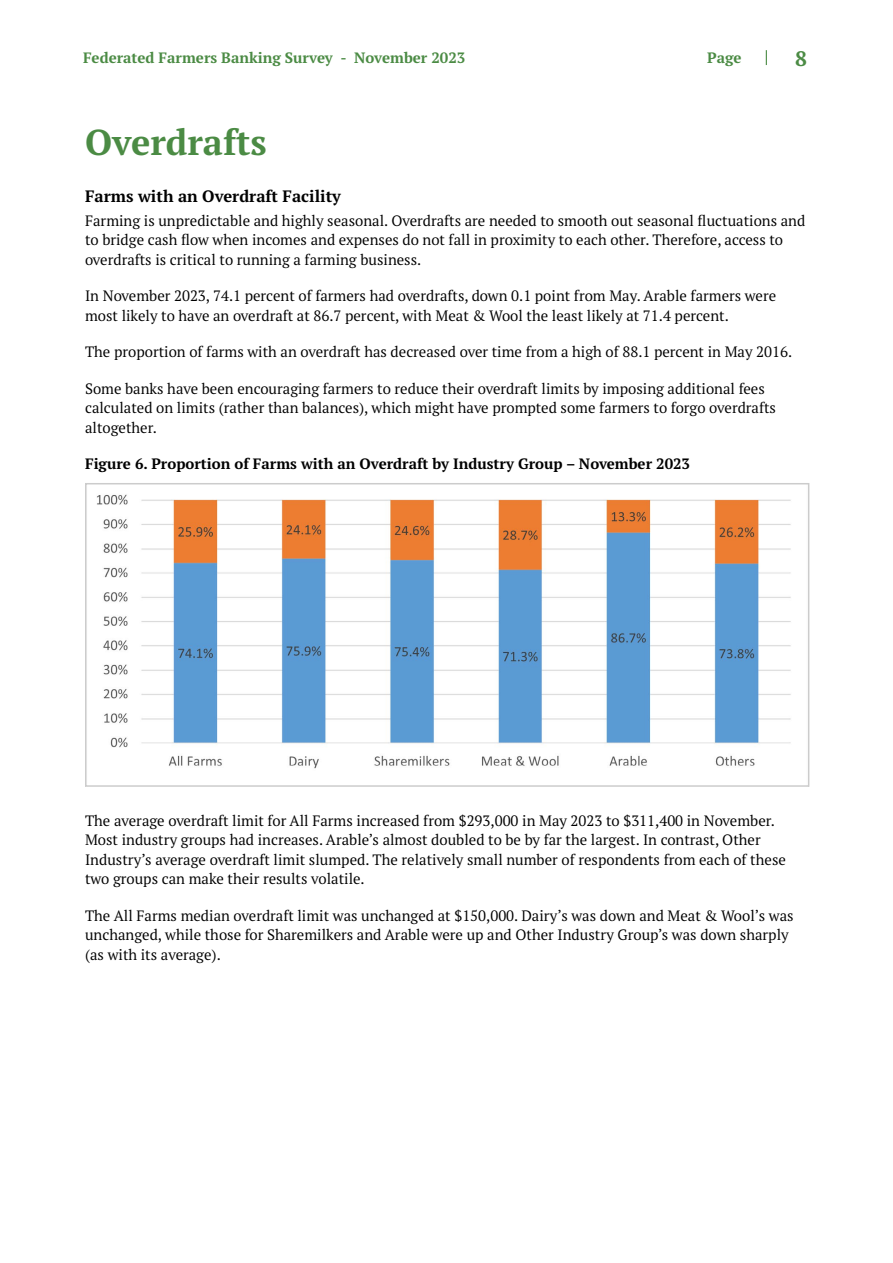
<style>
.page{position:relative;width:893px;height:1263px;background:#fff}
.page>*{position:absolute;margin:0;border:0;box-sizing:border-box;transform-origin:0 0}
.t1{font:700 36px "PT Serif Pro";color:#4b8b44}
.t2{font:700 21px "PT Serif Pro";color:#4b8b44}
.t3{font:700 16.5px "PT Serif Pro";color:#000}
.t4{font:15px/19.5px "PT Serif Pro";color:#000}
.t5{font:700 15px "PT Serif Pro";color:#000}
.t6{font:700 15px "PT Serif Pro";color:#4b8b44}
</style>
<div class="page">
<svg style="left:766px;top:50px;width:1px;height:15px"></svg>
<img style="left:97px;top:494px;width:694px;height:275px">
<div style="left:85px;top:483px;width:724px;height:304px;border:2px solid #ccc"></div>
<p class="t6" style="left:83px;top:48px;width:384px">Federated Farmers Banking Survey - November 2023</p>
<p class="t6" style="left:707px;top:48px;width:36px">Page</p>
<h2 class="t2" style="left:795px;top:44px;width:13px">8</h2>
<h1 class="t1" style="left:85px;top:119px;width:183px">Overdrafts</h1>
<p class="t3" style="left:85px;top:185px;width:257px">Farms with an Overdraft Facility</p>
<p class="t4" style="left:85px;top:210px;width:722px">Farming is unpredictable and highly seasonal. Overdrafts are needed to smooth out seasonal fluctuations and to bridge cash flow when incomes and expenses do not fall in proximity to each other. Therefore, access to overdrafts is critical to running a farming business.</p>
<p class="t4" style="left:85px;top:286px;width:693px">In November 2023, 74.1 percent of farmers had overdrafts, down 0.1 point from May. Arable farmers were most likely to have an overdraft at 86.7 percent, with Meat &amp; Wool the least likely at 71.4 percent.</p>
<p class="t4" style="left:85px;top:342px;width:709px">The proportion of farms with an overdraft has decreased over time from a high of 88.1 percent in May 2016.</p>
<p class="t4" style="left:85px;top:379px;width:692px">Some banks have been encouraging farmers to reduce their overdraft limits by imposing additional fees calculated on limits (rather than balances), which might have prompted some farmers to forgo overdrafts altogether.</p>
<p class="t5" style="left:85px;top:454px;width:607px">Figure 6. Proportion of Farms with an Overdraft by Industry Group – November 2023</p>
<p class="t4" style="left:85px;top:810px;width:702px">The average overdraft limit for All Farms increased from $293,000 in May 2023 to $311,400 in November.<br>Most industry groups had increases. Arable’s almost doubled to be by far the largest. In contrast, Other Industry’s average overdraft limit slumped. The relatively small number of respondents from each of these two groups can make their results volatile.</p>
<p class="t4" style="left:85px;top:905px;width:710px">The All Farms median overdraft limit was unchanged at $150,000. Dairy’s was down and Meat &amp; Wool’s was unchanged, while those for Sharemilkers and Arable were up and Other Industry Group’s was down sharply (as with its average).</p>
</div>
